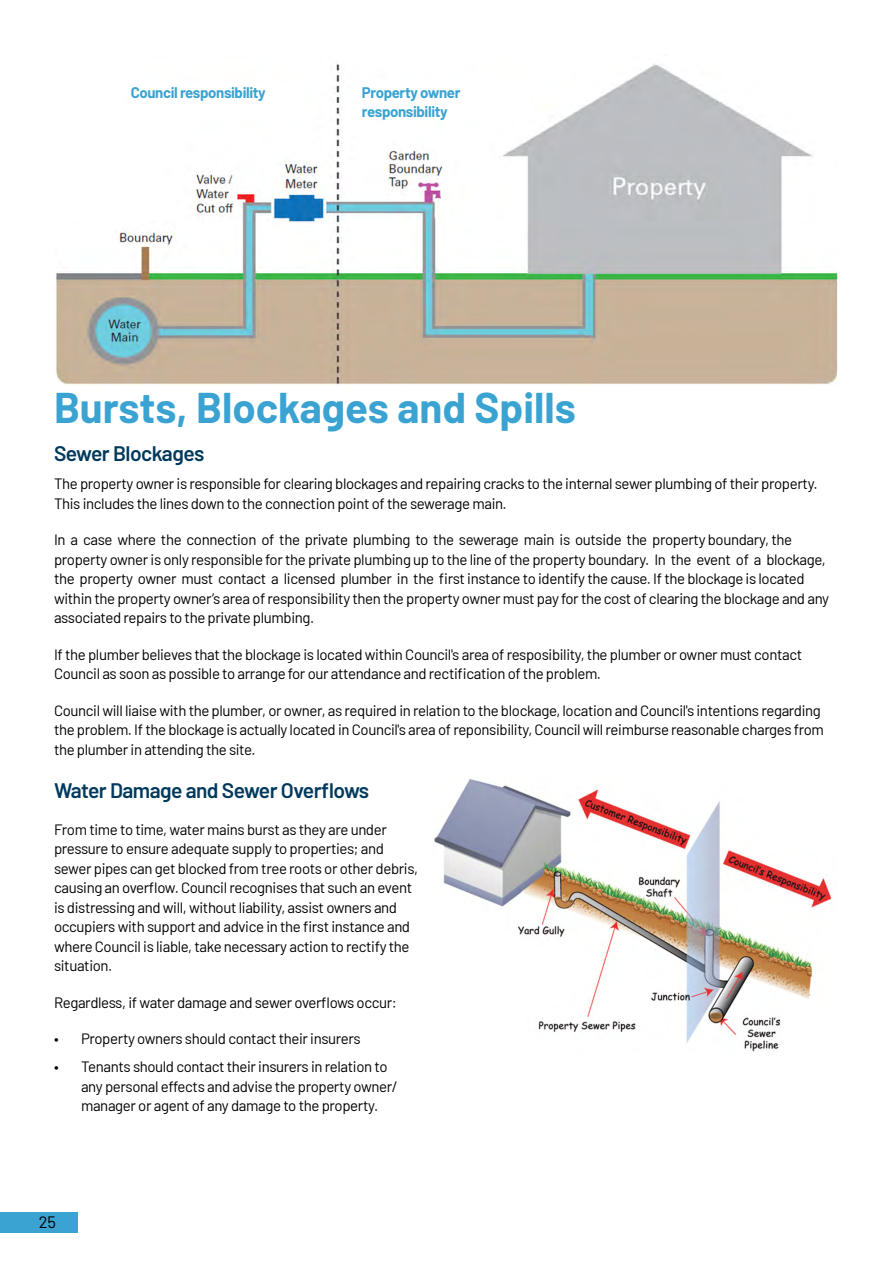
<style>
.page{position:relative;width:893px;height:1263px;background:#fff}
.page>*{position:absolute;margin:0;border:0;box-sizing:border-box;transform-origin:0 0}
.t1{font:700 42px "Barlow";color:#3aa3d2}
.t2{font:600 21px "Barlow";letter-spacing:-.025em;color:#00395c}
.t3{font:16.5px "Barlow";color:#000}
.t4{font:15px/19.5px "Barlow";letter-spacing:-.025em;color:#000}
.t5{font:700 15px/19.5px "Barlow";letter-spacing:-.025em;color:#3aa3d2}
</style>
<div class="page">
<img style="left:56px;top:64px;width:782px;height:322px">
<img style="left:434px;top:779px;width:398px;height:273px">
<div style="left:131px;top:83px;width:169px;height:37px;background:#fff"></div>
<div style="left:362px;top:83px;width:169px;height:37px;background:#fff"></div>
<div style="left:0;top:1212px;width:78px;height:20px;background:#3aa3d2"></div>
<p class="t5" style="left:131px;top:82px;width:137px">Council responsibility</p>
<p class="t5" style="left:362px;top:82px;width:100px">Property owner responsibility</p>
<h1 class="t1" style="left:54px;top:377px;width:523px">Bursts, Blockages and Spills</h1>
<h2 class="t2" style="left:54px;top:438px;width:152px">Sewer Blockages</h2>
<p class="t4" style="left:54px;top:473px;width:765px">The property owner is responsible for clearing blockages and repairing cracks to the internal sewer plumbing of their property.<br>This includes the lines down to the connection point of the sewerage main.</p>
<p class="t4" style="left:54px;top:529px;width:777px">In a case where the connection of the private plumbing to the sewerage main is outside the property boundary, the property owner is only responsible for the private plumbing up to the line of the property boundary. In the event of a blockage, the property owner must contact a licensed plumber in the first instance to identify the cause. If the blockage is located within the property owner’s area of responsibility then the property owner must pay for the cost of clearing the blockage and any associated repairs to the private plumbing.</p>
<p class="t4" style="left:54px;top:643px;width:750px">If the plumber believes that the blockage is located within Council's area of resposibility, the plumber or owner must contact<br>Council as soon as possible to arrange for our attendance and rectification of the problem.</p>
<p class="t4" style="left:54px;top:699px;width:771px">Council will liaise with the plumber, or owner, as required in relation to the blockage, location and Council's intentions regarding the problem. If the blockage is actually located in Council's area of reponsibility, Council will reimburse reasonable charges from the plumber in attending the site.</p>
<h2 class="t2" style="left:54px;top:775px;width:317px">Water Damage and Sewer Overflows</h2>
<p class="t4" style="left:54px;top:818px;width:366px">From time to time, water mains burst as they are under pressure to ensure adequate supply to properties; and sewer pipes can get blocked from tree roots or other debris, causing an overflow. Council recognises that such an event is distressing and will, without liability, assist owners and occupiers with support and advice in the first instance and where Council is liable, take necessary action to rectify the situation.</p>
<p class="t4" style="left:54px;top:991px;width:345px">Regardless, if water damage and sewer overflows occur:</p>
<p class="t4" style="left:54px;top:1028px;width:308px">• Property owners should contact their insurers</p>
<p class="t4" style="left:81px;top:1056px;width:318px;text-indent:-27px">• Tenants should contact their insurers in relation to any personal effects and advise the property owner/ manager or agent of any damage to the property.</p>
<p class="t3" style="left:39px;top:1210px;width:19px">25</p>
</div>
